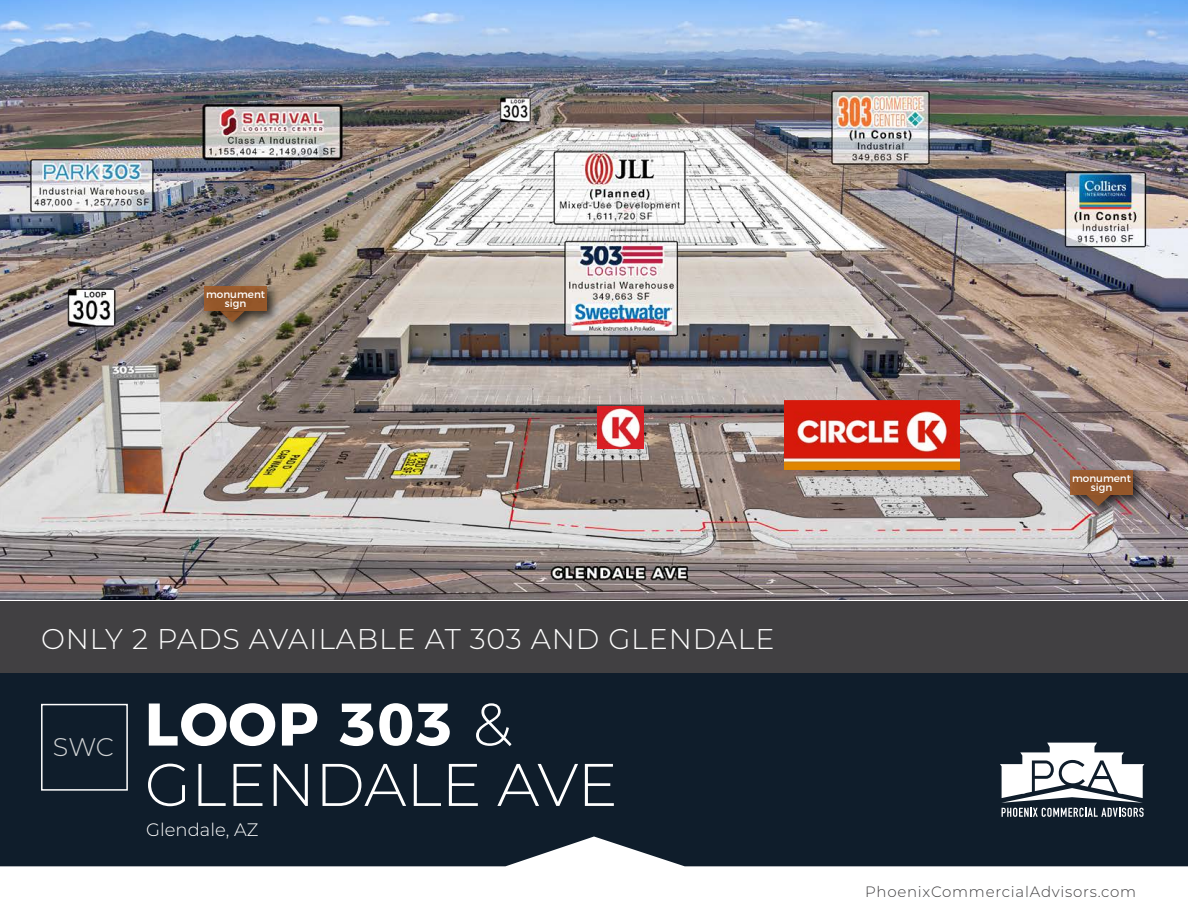
<style>
.page{position:relative;width:1188px;height:918px;background:#fff}
.page>*{position:absolute;margin:0;border:0;box-sizing:border-box;transform-origin:0 0}
.t1{font:300 60px/60.3px "Montserrat";color:#fff}
.t2{font:300 28.5px "Montserrat";letter-spacing:.03em;color:#fff}
.t3{font:300 25.5px "Montserrat";color:#d1d3d4}
.t4{font:300 18px "Montserrat";color:#fff}
.t5{font:300 15px "Montserrat";letter-spacing:.05em;color:#414042}
.t6{font:10.35px/9px "Montserrat";color:#fff;text-align:center}
.s1{font-weight:700}
</style>
<div class="page">
<div style="left:0;top:673px;width:1188px;height:193px;background:#0f1d2b"></div>
<svg style="left:1000px;top:743px;width:144px;height:74px"></svg>
<div style="left:41px;top:704px;width:87px;height:87px;border:2px solid #fff"></div>
<div style="left:0;top:601px;width:1188px;height:72px;background:#414042"></div>
<img style="left:0;top:0;width:1188px;height:599px">
<div style="left:201px;top:283px;width:79px;height:52px;background:#000;opacity:.75"></div>
<div style="left:204px;top:286px;width:63px;height:25px;background:#955729"></div>
<svg style="left:220px;top:311px;width:25px;height:12px"></svg>
<div style="left:1067px;top:467px;width:79px;height:51px;background:#000;opacity:.75"></div>
<div style="left:1070px;top:470px;width:63px;height:25px;background:#95572a"></div>
<svg style="left:1086px;top:495px;width:25px;height:11px"></svg>
<img style="left:784px;top:400px;width:176px;height:70px">
<img style="left:597px;top:406px;width:47px;height:42px">
<p class="t6" style="left:206px;top:289px;width:61px">monument sign</p>
<p class="t2" style="left:41px;top:619px;width:735px">ONLY 2 PADS AVAILABLE AT 303 AND GLENDALE</p>
<p class="t3" style="left:53px;top:729px;width:63px">SWC</p>
<h1 class="t1" style="left:145px;top:692px;width:474px"><span class="s1">LOOP 303</span> &amp;<br>GLENDALE AVE</h1>
<p class="t4" style="left:146px;top:817px;width:114px">Glendale, AZ</p>
<p class="t6" style="left:1072px;top:473px;width:61px">monument sign</p>
<p class="t5" style="left:865px;top:881px;width:273px">PhoenixCommercialAdvisors.com</p>
</div>
